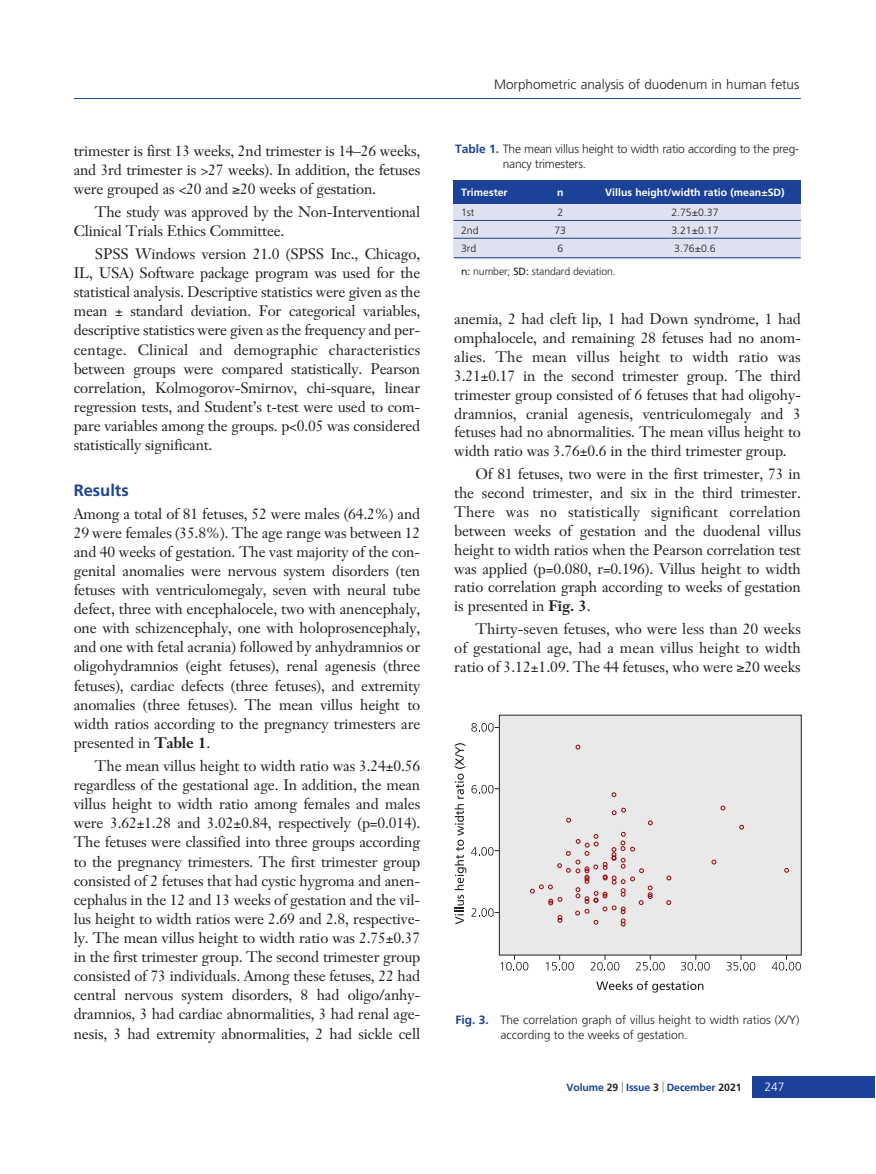
<style>
.page{position:relative;width:876px;height:1174px;background:#fff}
.page>*{position:absolute;margin:0;border:0;box-sizing:border-box;transform-origin:0 0}
.t1{font:700 16.5px "Frutiger";color:#1b4298}
.t2{font:15px/19px "Janson Text";letter-spacing:-.01em;color:#231f20;text-align:justify}
.t3{font:300 13.5px "Frutiger";color:#231f20}
.t4{font:300 12px/14.4px "Frutiger";color:#231f20}
.t5{font:300 12px "Frutiger";color:#fff}
.t6{font:300 10.5px "Frutiger";letter-spacing:-.01em;color:#231f20}
.t7{font:700 10.5px "Frutiger";color:#fff}
.t8{font:700 10.5px "Frutiger";letter-spacing:-.01em;color:#1b4298}
.s1{font-weight:700}
.s2{font-weight:700;color:#1b4298}
.s3{font-weight:400}
.s4{color:#231f20}
</style>
<div class="page">
<div style="left:752px;top:1076px;width:123px;height:22px;background:#1b4298"></div>
<hr style="left:74px;top:98px;width:727px;height:1px;background:#1b4298">
<div style="left:499px;top:714px;width:303px;height:241px;background:#e9e9ea;border:1px solid #231f20"></div>
<svg style="left:500px;top:955px;width:28px;height:15px"></svg>
<svg style="left:546px;top:955px;width:28px;height:15px"></svg>
<svg style="left:591px;top:955px;width:28px;height:15px"></svg>
<svg style="left:636px;top:955px;width:29px;height:15px"></svg>
<svg style="left:681px;top:955px;width:29px;height:15px"></svg>
<svg style="left:726px;top:955px;width:29px;height:15px"></svg>
<svg style="left:772px;top:955px;width:29px;height:15px"></svg>
<svg style="left:596px;top:980px;width:107px;height:12px"></svg>
<svg style="left:455px;top:743px;width:10px;height:55px"></svg>
<svg style="left:455px;top:804px;width:44px;height:120px"></svg>
<svg style="left:471px;top:785px;width:28px;height:8px"></svg>
<svg style="left:471px;top:723px;width:28px;height:8px"></svg>
<svg style="left:576px;top:745px;width:4px;height:4px"></svg>
<svg style="left:566px;top:818px;width:5px;height:4px"></svg>
<svg style="left:612px;top:792px;width:4px;height:5px"></svg>
<svg style="left:612px;top:808px;width:14px;height:7px"></svg>
<svg style="left:648px;top:820px;width:5px;height:5px"></svg>
<svg style="left:667px;top:875px;width:4px;height:5px"></svg>
<svg style="left:666px;top:900px;width:5px;height:5px"></svg>
<svg style="left:530px;top:832px;width:122px;height:94px"></svg>
<svg style="left:712px;top:859px;width:4px;height:5px"></svg>
<svg style="left:721px;top:805px;width:4px;height:5px"></svg>
<svg style="left:739px;top:825px;width:5px;height:4px"></svg>
<svg style="left:784px;top:868px;width:5px;height:4px"></svg>
<div style="left:454px;top:180px;width:347px;height:54px;background:#1b4298"></div>
<div style="left:454px;top:204px;width:347px;height:53px;background:#dfe0f0"></div>
<hr style="left:454px;top:220px;width:347px;height:1px;background:#1b4298">
<hr style="left:454px;top:238px;width:347px;height:1px;background:#1b4298">
<hr style="left:454px;top:257px;width:347px;height:1px;background:#1b4298">
<p class="t2" style="left:74px;top:142px;width:348px">trimester is first 13 weeks, 2nd trimester is 14–26 weeks, and 3rd trimester is &gt;27 weeks). In addition, the fetuses were grouped as &lt;20 and ≥20 weeks of gestation.</p>
<p class="t2" style="left:74px;top:204px;width:348px;text-indent:21px">The study was approved by the Non-Interventional<br>Clinical Trials Ethics Committee.</p>
<p class="t2" style="left:74px;top:246px;width:348px;text-indent:21px">SPSS Windows version 21.0 (SPSS Inc., Chicago, IL, USA) Software package program was used for the statistical analysis. Descriptive statistics were given as the mean ± standard deviation. For categorical variables, descriptive statistics were given as the frequency and per&shy;centage. Clinical and demographic characteristics between groups were compared statistically. Pearson correlation, Kolmogorov-Smirnov, chi-square, linear regression tests, and Student’s t-test were used to com&shy;pare variables among the groups. p&lt;0.05 was considered statistically significant.</p>
<p class="t1" style="left:74px;top:483px;width:56px">Results</p>
<p class="t2" style="left:74px;top:506px;width:348px">Among a total of 81 fetuses, 52 were males (64.2%) and 29 were females (35.8%). The age range was between 12 and 40 weeks of gestation. The vast majority of the con&shy;genital anomalies were nervous system disorders (ten fetuses with ventriculomegaly, seven with neural tube defect, three with encephalocele, two with anencephaly, one with schizencephaly, one with holoprosencephaly, and one with fetal acrania) followed by anhydramnios or oligohydramnios (eight fetuses), renal agenesis (three fetuses), cardiac defects (three fetuses), and extremity anomalies (three fetuses). The mean villus height to width ratios according to the pregnancy trimesters are presented in <span class="s1">Table 1</span>.</p>
<p class="t2" style="left:74px;top:758px;width:348px;text-indent:21px">The mean villus height to width ratio was 3.24±0.56 regardless of the gestational age. In addition, the mean villus height to width ratio among females and males were 3.62±1.28 and 3.02±0.84, respectively (p=0.014).<br>The fetuses were classified into three groups according to the pregnancy trimesters. The first trimester group consisted of 2 fetuses that had cystic hygroma and anen&shy;cephalus in the 12 and 13 weeks of gestation and the vil&shy;lus height to width ratios were 2.69 and 2.8, respective&shy;ly. The mean villus height to width ratio was 2.75±0.37 in the first trimester group. The second trimester group consisted of 73 individuals. Among these fetuses, 22 had central nervous system disorders, 8 had oligo/anhy&shy;dramnios, 3 had cardiac abnormalities, 3 had renal age&shy;nesis, 3 had extremity abnormalities, 2 had sickle cell</p>
<p class="t3" style="left:494px;top:79px;width:307px">Morphometric analysis of duodenum in human fetus</p>
<p class="t4" style="left:503px;top:143px;width:298px;text-indent:-48px"><span class="s2">Table 1.</span> The mean villus height to width ratio according to the preg&shy;nancy trimesters.</p>
<p class="t7" style="left:461px;top:188px;width:48px">Trimester</p>
<p class="t7" style="left:557px;top:188px;width:8px">n</p>
<p class="t7" style="left:605px;top:188px;width:181px">Villus height/width ratio (mean±SD)</p>
<p class="t6" style="left:461px;top:208px;width:15px">1st</p>
<p class="t6" style="left:557px;top:208px;width:7px">2</p>
<p class="t6" style="left:671px;top:208px;width:49px">2.75±0.37</p>
<p class="t6" style="left:461px;top:226px;width:19px">2nd</p>
<p class="t6" style="left:554px;top:226px;width:13px">73</p>
<p class="t6" style="left:671px;top:226px;width:49px">3.21±0.17</p>
<p class="t6" style="left:461px;top:244px;width:17px">3rd</p>
<p class="t6" style="left:557px;top:244px;width:7px">6</p>
<p class="t6" style="left:674px;top:244px;width:43px">3.76±0.6</p>
<p class="t6" style="left:461px;top:267px;width:156px"><span class="s3">n:</span> number; <span class="s3">SD:</span> standard deviation.</p>
<p class="t2" style="left:454px;top:311px;width:348px">anemia, 2 had cleft lip, 1 had Down syndrome, 1 had omphalocele, and remaining 28 fetuses had no anom&shy;alies. The mean villus height to width ratio was 3.21±0.17 in the second trimester group. The third trimester group consisted of 6 fetuses that had oligohy&shy;dramnios, cranial agenesis, ventriculomegaly and 3 fetuses had no abnormalities. The mean villus height to width ratio was 3.76±0.6 in the third trimester group.</p>
<p class="t2" style="left:454px;top:466px;width:348px;text-indent:21px">Of 81 fetuses, two were in the first trimester, 73 in the second trimester, and six in the third trimester.<br>There was no statistically significant correlation between weeks of gestation and the duodenal villus height to width ratios when the Pearson correlation test was applied (p=0.080, r=0.196). Villus height to width ratio correlation graph according to weeks of gestation is presented in <span class="s1">Fig. 3</span>.</p>
<p class="t2" style="left:454px;top:621px;width:348px;text-indent:21px">Thirty-seven fetuses, who were less than 20 weeks of gestational age, had a mean villus height to width ratio of 3.12±1.09. The 44 fetuses, who were ≥20 weeks</p>
<p class="t4" style="left:501px;top:1014px;width:300px;text-indent:-45px"><span class="s2">Fig. 3.</span> The correlation graph of villus height to width ratios (X/Y) according to the weeks of gestation.</p>
<p class="t8" style="left:567px;top:1083px;width:176px">Volume <span class="s4">29</span> Issue <span class="s4">3</span> December <span class="s4">2021</span></p>
<p class="t5" style="left:764px;top:1082px;width:22px">247</p>
</div>
